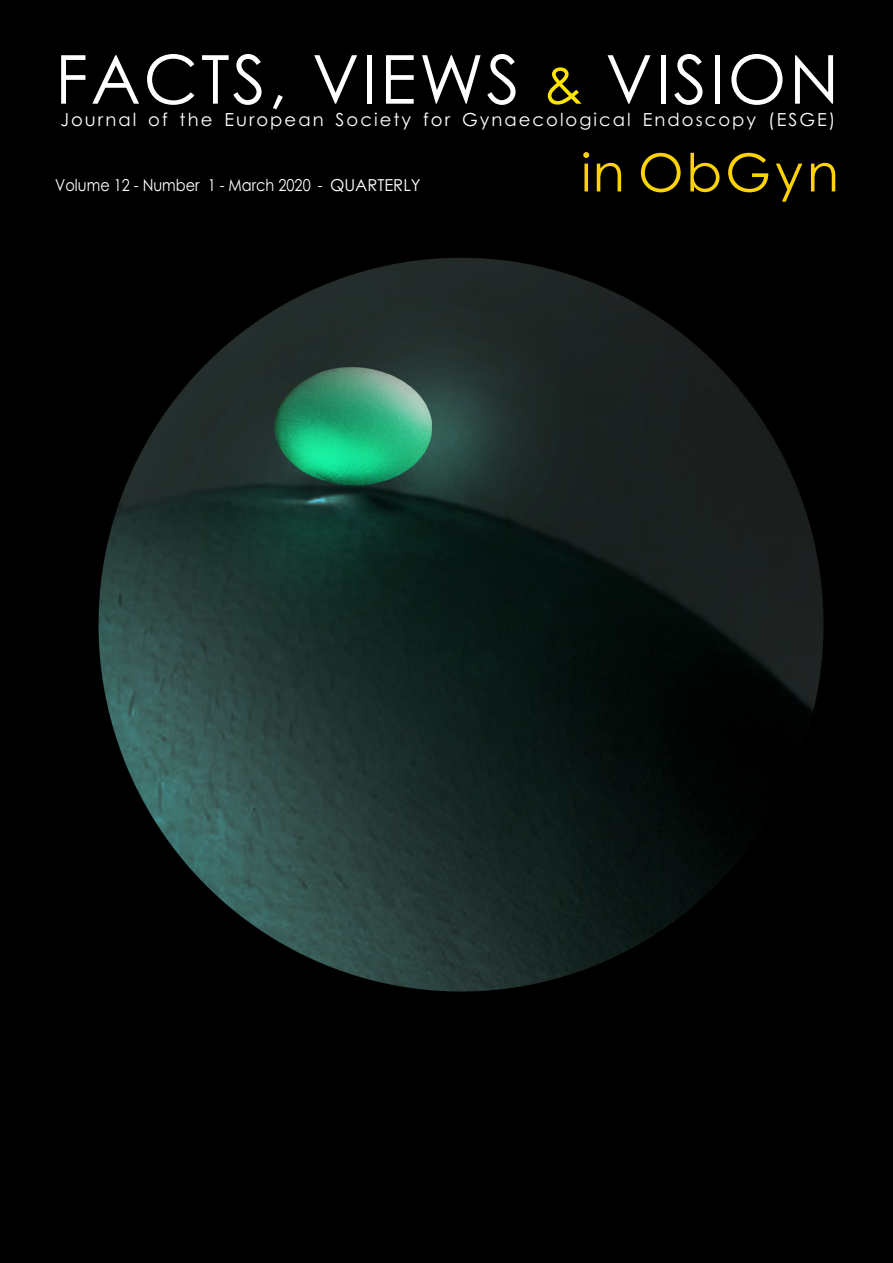
<style>
.page{position:relative;width:893px;height:1263px;background:#fff}
.page>*{position:absolute;margin:0;border:0;box-sizing:border-box;transform-origin:0 0}
.Normaal{font:67.5px "Century Gothic Pro";letter-spacing:.04em;color:#fff}
.Normaal-2{font:52.5px "Century Gothic Pro";letter-spacing:.06em;color:#fed304}
.Normaal-3{font:18px "Century Gothic Pro";letter-spacing:.115em;color:#fff}
.Normaal-4{font:16.5px "Century Gothic Pro";color:#fff;scale:.88 1}
.s1{font-size:52.5px;color:#ffe501}
</style>
<div class="page">
<img style="left:0;top:0;width:893px;height:1263px">
<p class="Normaal" style="left:55px;top:38px;width:785px">FACTS, VIEWS <span class="s1">&amp;</span> VISION</p>
<p class="Normaal-3" style="left:60px;top:109px;width:777px">Journal of the European Society for Gynaecological Endoscopy (ESGE)</p>
<p class="Normaal-4" style="left:55px;top:175px;width:417px">Volume 12 - Number 1 - March 2020 - QUARTERLY</p>
<p class="Normaal-2" style="left:581px;top:141px;width:259px">in ObGyn</p>
</div>
